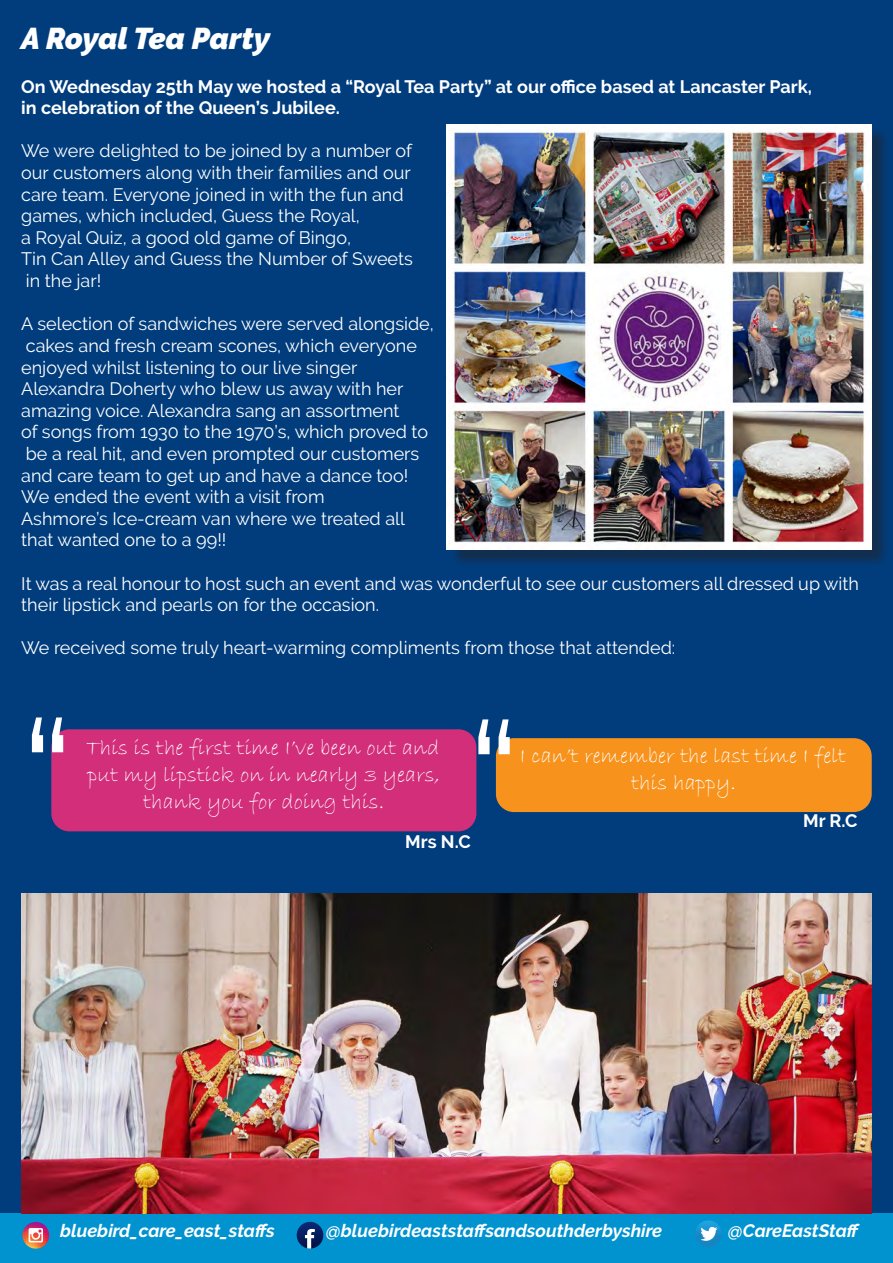
<style>
.page{position:relative;width:893px;height:1263px;background:#fff}
.page>*{position:absolute;margin:0;border:0;box-sizing:border-box;transform-origin:0 0}
.t1{font:166.5px "Raleway";color:#fff}
.t2{font:700 90.15px "Arial";color:#fff}
.t3{font:italic 900 30px "Raleway";letter-spacing:-.005em;color:#fff}
.t4{font:22.5px/27px "Bradley Hand ITC";color:#fff;text-align:center}
.t5{font:18px/21.6px "Raleway";color:#fff}
.t6{font:700 18px "Raleway";color:#fff}
.t7{font:italic 700 18px "Raleway";color:#fff}
</style>
<div class="page">
<div style="left:0;top:0;width:893px;height:1215px;background:#013d7d"></div>
<div style="left:449px;top:127px;width:441px;height:441px;background:#231f20;opacity:.5"></div>
<img style="left:446px;top:124px;width:426px;height:426px">
<div style="left:0;top:1213px;width:893px;height:50px;background:#0093d0"></div>
<svg style="left:22px;top:1222px;width:27px;height:27px"></svg>
<svg style="left:29px;top:1228px;width:14px;height:14px"></svg>
<svg style="left:297px;top:1222px;width:26px;height:26px"></svg>
<svg style="left:695px;top:1220px;width:27px;height:27px"></svg>
<svg style="left:700px;top:1226px;width:17px;height:15px"></svg>
<div style="left:51px;top:729px;width:425px;height:102px;background:#d22e7a;border-radius:18px"></div>
<div style="left:496px;top:738px;width:376px;height:74px;background:#f7931d;border-radius:18px"></div>
<img style="left:21px;top:893px;width:851px;height:320px">
<p class="t3" style="left:21px;top:22px;width:250px">A Royal Tea Party</p>
<p class="t6" style="left:21px;top:76px;width:792px">On Wednesday 25th May we hosted a “Royal Tea Party” at our office based at Lancaster Park,</p>
<p class="t6" style="left:21px;top:98px;width:320px">in celebration of the Queen’s Jubilee.</p>
<p class="t5" style="left:21px;top:140px;width:392px">We were delighted to be joined by a number of</p>
<p class="t5" style="left:21px;top:162px;width:391px">our customers along with their families and our</p>
<p class="t5" style="left:21px;top:183px;width:384px">care team. Everyone joined in with the fun and</p>
<p class="t5" style="left:21px;top:205px;width:340px">games, which included, Guess the Royal,</p>
<p class="t5" style="left:21px;top:227px;width:331px">a Royal Quiz, a good old game of Bingo,</p>
<p class="t5" style="left:21px;top:248px;width:393px">Tin Can Alley and Guess the Number of Sweets</p>
<p class="t5" style="left:26px;top:270px;width:77px">in the jar!</p>
<p class="t5" style="left:21px;top:313px;width:414px">A selection of sandwiches were served alongside,</p>
<p class="t5" style="left:26px;top:335px;width:393px">cakes and fresh cream scones, which everyone</p>
<p class="t5" style="left:21px;top:356px;width:338px">enjoyed whilst listening to our live singer</p>
<p class="t5" style="left:21px;top:378px;width:384px">Alexandra Doherty who blew us away with her</p>
<p class="t5" style="left:21px;top:399px;width:380px">amazing voice. Alexandra sang an assortment</p>
<p class="t5" style="left:21px;top:421px;width:408px">of songs from 1930 to the 1970’s, which proved to</p>
<p class="t5" style="left:26px;top:443px;width:395px">be a real hit, and even prompted our customers</p>
<p class="t5" style="left:21px;top:464px;width:388px">and care team to get up and have a dance too!</p>
<p class="t5" style="left:21px;top:486px;width:305px">We ended the event with a visit from</p>
<p class="t5" style="left:21px;top:507px;width:385px">Ashmore’s Ice-cream van where we treated all</p>
<p class="t5" style="left:21px;top:529px;width:207px">that wanted one to a 99!!</p>
<p class="t5" style="left:21px;top:572px;width:839px">It was a real honour to host such an event and was wonderful to see our customers all dressed up with their lipstick and pearls on for the occasion.</p>
<p class="t5" style="left:21px;top:637px;width:655px">We received some truly heart-warming compliments from those that attended:</p>
<p class="t2" style="left:46px;top:126px;width:277px">TIMES</p>
<p class="t1" style="left:21px;top:684px;width:54px">“</p>
<p class="t4" style="left:87px;top:734px;width:355px">This is the first time I’ve been out and put my lipstick on in nearly 3 years, thank you for doing this.</p>
<p class="t6" style="left:405px;top:832px;width:67px">Mrs N.C</p>
<p class="t1" style="left:468px;top:686px;width:54px">“</p>
<p class="t4" style="left:520px;top:743px;width:328px">I can’t remember the last time I felt this happy.</p>
<p class="t6" style="left:803px;top:810px;width:56px">Mr R.C</p>
<p class="t7" style="left:60px;top:1220px;width:216px">bluebird_care_east_staffs</p>
<p class="t7" style="left:326px;top:1220px;width:337px">@bluebirdeaststaffsandsouthderbyshire</p>
<p class="t7" style="left:728px;top:1220px;width:133px">@CareEastStaff</p>
</div>
